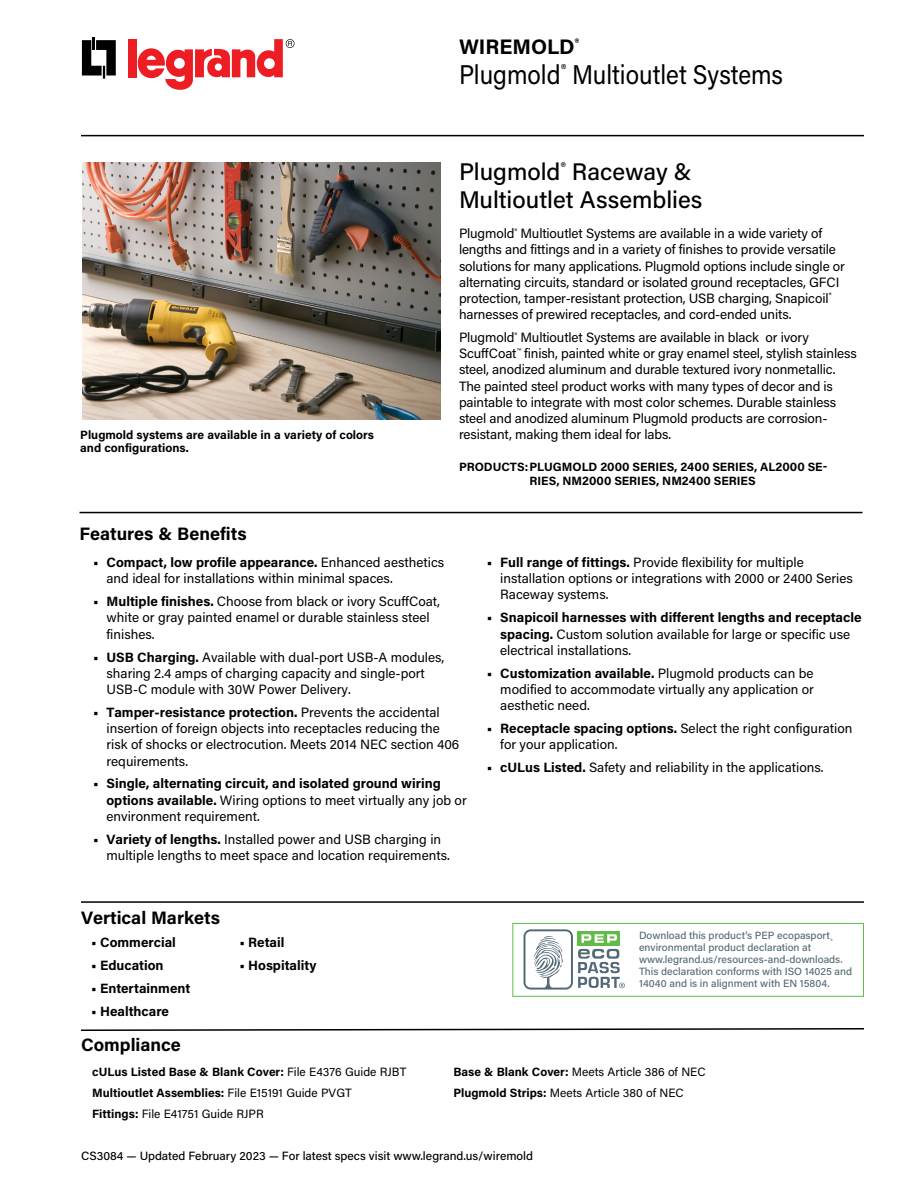
<style>
.page{position:relative;width:918px;height:1188px;background:#fff}
.page>*{position:absolute;margin:0;border:0;box-sizing:border-box;transform-origin:0 0}
.t1{font:27px "Acumin Pro";color:#000;scale:.9 1}
.t2{font:500 24px/28.8px "Acumin Pro";color:#000}
.t3{font:700 21px "Acumin Pro";color:#000}
.t4{font:700 18px "Acumin Pro";color:#000}
.t5{font:13.5px/16.2px "Acumin Pro";color:#000}
.t6{font:700 13.5px/16.2px "Acumin Pro";color:#000}
.t7{font:700 12px/21.1px "Acumin Pro";color:#000}
.t8{font:12px/21.1px "Acumin Pro";color:#000}
.t9{font:500 12px "Acumin Pro";color:#000}
.t10{font:500 10.5px/12px "Acumin Pro";color:#536a76}
.s1{font-weight:700}
.s2{font-weight:400}
</style>
<div class="page">
<svg style="left:82px;top:37px;width:34px;height:42px"></svg>
<div style="left:128px;top:39px;width:8px;height:38px;background:#ed1d24"></div>
<svg style="left:138px;top:39px;width:157px;height:51px"></svg>
<hr style="left:80px;top:512px;width:782px;height:1px;background:#000">
<svg style="left:81px;top:1028px;width:783px;height:3px"></svg>
<hr style="left:81px;top:135px;width:783px;height:1px;background:#000">
<hr style="left:81px;top:901px;width:783px;height:2px;background:#000">
<div style="left:512px;top:923px;width:352px;height:74px;border:1px solid #62bb46"></div>
<svg style="left:524px;top:929px;width:101px;height:61px"></svg>
<img style="left:82px;top:162px;width:358px;height:258px">
<p class="t7" style="left:80px;top:427px;width:295px;line-height:13.5px">Plugmold systems are available in a variety of colors and configurations.</p>
<h3 class="t3" style="left:459px;top:32px;width:122px">WIREMOLD<sup>®</sup></h3>
<h1 class="t1" style="left:459px;top:56px;width:362px">Plugmold<sup>®</sup> Multioutlet Systems</h1>
<h2 class="t2" style="left:459px;top:156px;width:245px">Plugmold<sup>®</sup> Raceway &amp;<br>Multioutlet Assemblies</h2>
<p class="t5" style="left:459px;top:225px;width:387px">Plugmold<sup>®</sup> Multioutlet Systems are available in a wide variety of lengths and fittings and in a variety of finishes to provide versatile solutions for many applications. Plugmold options include single or alternating circuits, standard or isolated ground receptacles, GFCI protection, tamper-resistant protection, USB charging, Snapicoil<sup>® </sup>harnesses of prewired receptacles, and cord-ended units.</p>
<p class="t5" style="left:459px;top:329px;width:399px">Plugmold<sup>®</sup> Multioutlet Systems are available in black or ivory ScuffCoat<sup>™</sup> finish, painted white or gray enamel steel, stylish stainless steel, anodized aluminum and durable textured ivory nonmetallic.<br>The painted steel product works with many types of decor and is paintable to integrate with most color schemes. Durable stainless steel and anodized aluminum Plugmold products are corrosion&shy;resistant, making them ideal for labs.</p>
<p class="t7" style="left:459px;top:459px;width:370px;line-height:14.4px;text-align:center">PRODUCTS:PLUGMOLD 2000 SERIES, 2400 SERIES, AL2000 SE-<br>RIES, NM2000 SERIES, NM2400 SERIES</p>
<h3 class="t4" style="left:80px;top:521px;width:169px">Features &amp; Benefits</h3>
<p class="t5" style="left:106px;top:554px;width:339px;text-indent:-14px"><span class="s1">• Compact, low profile appearance.</span> Enhanced aesthetics and ideal for installations within minimal spaces.</p>
<p class="t5" style="left:106px;top:593px;width:335px;text-indent:-14px"><span class="s1">• Multiple finishes.</span> Choose from black or ivory ScuffCoat, white or gray painted enamel or durable stainless steel finishes.</p>
<p class="t5" style="left:106px;top:648px;width:339px;text-indent:-14px"><span class="s1">• USB Charging.</span> Available with dual-port USB-A modules, sharing 2.4 amps of charging capacity and single-port<br>USB-C module with 30W Power Delivery.</p>
<p class="t5" style="left:106px;top:704px;width:354px;text-indent:-14px"><span class="s1">• Tamper-resistance protection.</span> Prevents the accidental insertion of foreign objects into receptacles reducing the risk of shocks or electrocution. Meets 2014 NEC section 406 requirements.</p>
<p class="t6" style="left:106px;top:775px;width:362px;text-indent:-14px">• Single, alternating circuit, and isolated ground wiring options available. <span class="s2">Wiring options to meet virtually any job or environment requirement.</span></p>
<p class="t5" style="left:106px;top:830px;width:345px;text-indent:-14px"><span class="s1">• Variety of lengths.</span> Installed power and USB charging in multiple lengths to meet space and location requirements.</p>
<h3 class="t4" style="left:81px;top:905px;width:140px">Vertical Markets</h3>
<p class="t6" style="left:91px;top:933px;width:86px">• Commercial</p>
<p class="t6" style="left:91px;top:956px;width:74px">• Education</p>
<p class="t6" style="left:91px;top:979px;width:101px">• Entertainment</p>
<p class="t6" style="left:91px;top:1002px;width:79px">• Healthcare</p>
<h3 class="t4" style="left:81px;top:1032px;width:101px">Compliance</h3>
<p class="t6" style="left:239px;top:933px;width:46px">• Retail</p>
<p class="t6" style="left:239px;top:956px;width:79px">• Hospitality</p>
<p class="t5" style="left:500px;top:554px;width:354px;text-indent:-14px"><span class="s1">• Full range of fittings.</span> Provide flexibility for multiple installation options or integrations with 2000 or 2400 Series<br>Raceway systems.</p>
<p class="t5" style="left:500px;top:609px;width:363px;text-indent:-14px"><span class="s1">• Snapicoil harnesses with different lengths and receptacle spacing.</span> Custom solution available for large or specific use electrical installations.</p>
<p class="t5" style="left:500px;top:664px;width:315px;text-align:justify;text-indent:-14px"><span class="s1">• Customization available.</span> Plugmold products can be modified to accommodate virtually any application or aesthetic need.</p>
<p class="t5" style="left:500px;top:720px;width:354px;text-indent:-14px"><span class="s1">• Receptacle spacing options.</span> Select the right configuration for your application.</p>
<p class="t5" style="left:487px;top:759px;width:338px"><span class="s1">• cULus Listed.</span> Safety and reliability in the applications.</p>
<p class="t10" style="left:639px;top:929px;width:215px">Download this product’s PEP ecopasport<sub>® </sub>environmental product declaration at www.legrand.us/resources-and-downloads.<br>This declaration conforms with ISO 14025 and 14040 and is in alignment with EN 15804.</p>
<p class="t7" style="left:92px;top:1060px;width:316px">cULus Listed Base &amp; Blank Cover: <span class="s2">File E4376 Guide RJBT<br></span>Multioutlet Assemblies: <span class="s2">File E15191 Guide PVGT<br></span>Fittings: <span class="s2">File E41751 Guide RJPR</span></p>
<p class="t8" style="left:453px;top:1061px;width:254px"><span class="s1">Base &amp; Blank Cover:</span> Meets Article 386 of NEC<br><span class="s1">Plugmold Strips:</span> Meets Article 380 of NEC</p>
<p class="t9" style="left:81px;top:1148px;width:454px">CS3084 — Updated February 2023 — For latest specs visit www.legrand.us/wiremold</p>
</div>
